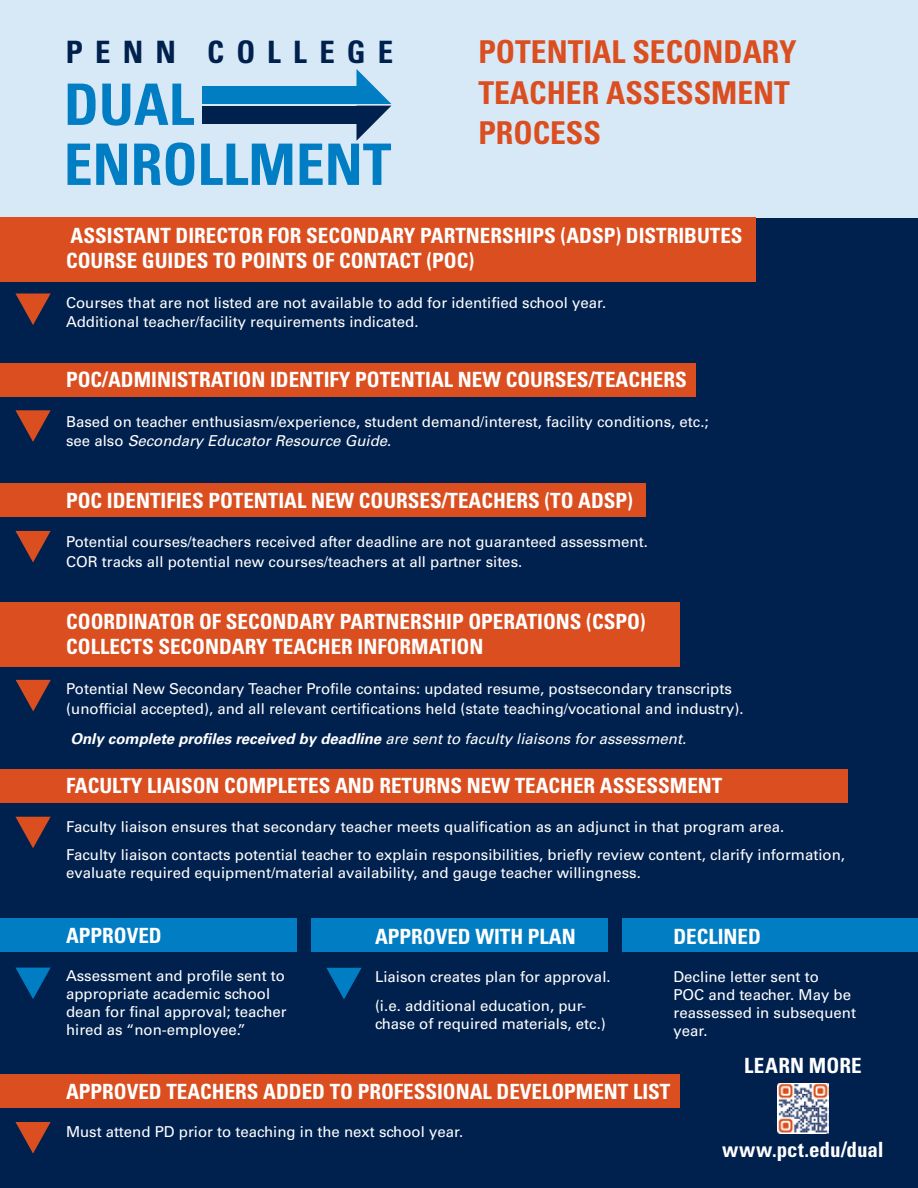
<style>
.page{position:relative;width:918px;height:1188px;background:#fff}
.page>*{position:absolute;margin:0;border:0;box-sizing:border-box;transform-origin:0 0}
.t1{font:700 condensed 57.3px/60px "Univers LT Pro";color:#007dc3}
.t2{font:700 condensed 31.5px/40.5px "Univers LT Pro";color:#da4e1f}
.t3{font:700 condensed 30.9px "Univers LT Pro";letter-spacing:.395em;color:#00214e}
.t4{font:700 condensed 21px/25.2px "Univers LT Pro";color:#fff}
.t5{font:15px/18px "Univers LT Pro 55 Roman";color:#fff}
.t6{font:italic 700 15px "Univers LT Pro 65";color:#fff}
.t7{font:italic 15px "Univers LT Pro 55";color:#fff}
.s1{font-family:"Univers LT Pro 55 Roman";font-style:normal}
.s2{font-family:"Univers LT Pro 55";font-weight:400}
</style>
<div class="page">
<div style="left:0;top:216px;width:918px;height:972px;background:#00214e"></div>
<div style="left:0;top:0;width:918px;height:217px;background:#d7e8f7"></div>
<div style="left:203px;top:86px;width:154px;height:18px;background:#007dc3"></div>
<svg style="left:357px;top:69px;width:34px;height:71px"></svg>
<div style="left:203px;top:106px;width:154px;height:17px;background:#00214e"></div>
<div style="left:0;top:217px;width:756px;height:64px;background:#da4e1f"></div>
<svg style="left:15px;top:293px;width:36px;height:32px"></svg>
<div style="left:0;top:363px;width:696px;height:34px;background:#da4e1f"></div>
<svg style="left:15px;top:410px;width:36px;height:32px"></svg>
<div style="left:0;top:484px;width:646px;height:33px;background:#da4e1f"></div>
<svg style="left:15px;top:531px;width:36px;height:31px"></svg>
<div style="left:0;top:769px;width:848px;height:34px;background:#da4e1f"></div>
<svg style="left:15px;top:817px;width:36px;height:31px"></svg>
<div style="left:0;top:1075px;width:679px;height:33px;background:#da4e1f"></div>
<svg style="left:15px;top:1122px;width:36px;height:32px"></svg>
<div style="left:0;top:603px;width:679px;height:64px;background:#da4e1f"></div>
<svg style="left:16px;top:680px;width:35px;height:31px"></svg>
<div style="left:0;top:918px;width:297px;height:34px;background:#007dc3"></div>
<svg style="left:16px;top:968px;width:35px;height:31px"></svg>
<svg style="left:326px;top:968px;width:36px;height:31px"></svg>
<div style="left:311px;top:918px;width:297px;height:34px;background:#007dc3"></div>
<div style="left:623px;top:918px;width:295px;height:34px;background:#007dc3"></div>
<img style="left:777px;top:1084px;width:51px;height:49px">
<h3 class="t3" style="left:66px;top:33px;width:329px">PENN COLLEGE</h3>
<h1 class="t1" style="left:64px;top:74px;width:329px">DUAL<br>ENROLLMENT</h1>
<h2 class="t2" style="left:478px;top:31px;width:320px">POTENTIAL SECONDARY<br>TEACHER ASSESSMENT<br>PROCESS</h2>
<h3 class="t4" style="left:66px;top:222px;width:678px">ASSISTANT DIRECTOR FOR SECONDARY PARTNERSHIPS (ADSP) DISTRIBUTES<br>COURSE GUIDES TO POINTS OF CONTACT (POC)</h3>
<p class="t5" style="left:66px;top:292px;width:542px;line-height:19.5px">Courses that are not listed are not available to add for identified school year.<br>Additional teacher/facility requirements indicated.</p>
<h3 class="t4" style="left:66px;top:367px;width:622px">POC/ADMINISTRATION IDENTIFY POTENTIAL NEW COURSES/TEACHERS</h3>
<p class="t5" style="left:66px;top:412px;width:644px">Based on teacher enthusiasm/experience, student demand/interest, facility conditions, etc.;</p>
<p class="t7" style="left:66px;top:431px;width:327px"><span class="s1">see also</span> Secondary Educator Resource Guide<span class="s1">.</span></p>
<h3 class="t4" style="left:66px;top:487px;width:569px">POC IDENTIFIES POTENTIAL NEW COURSES/TEACHERS (TO ADSP)</h3>
<p class="t5" style="left:66px;top:532px;width:583px;line-height:19.5px">Potential courses/teachers received after deadline are not guaranteed assessment.<br>COR tracks all potential new courses/teachers at all partner sites.</p>
<h3 class="t4" style="left:66px;top:609px;width:581px">COORDINATOR OF SECONDARY PARTNERSHIP OPERATIONS (CSPO)<br>COLLECTS SECONDARY TEACHER INFORMATION</h3>
<p class="t5" style="left:66px;top:679px;width:679px;line-height:19.5px">Potential New Secondary Teacher Profile contains: updated resume, postsecondary transcripts (unofficial accepted), and all relevant certifications held (state teaching/vocational and industry).</p>
<p class="t6" style="left:70px;top:728px;width:617px">Only complete profiles received by deadline <span class="s2">are sent to faculty liaisons for assessment.</span></p>
<h3 class="t4" style="left:66px;top:773px;width:658px">FACULTY LIAISON COMPLETES AND RETURNS NEW TEACHER ASSESSMENT</h3>
<p class="t5" style="left:66px;top:811px;width:781px;line-height:28.8px">Faculty liaison ensures that secondary teacher meets qualification as an adjunct in that program area.<br>Faculty liaison contacts potential teacher to explain responsibilities, briefly review content, clarify information,</p>
<p class="t5" style="left:66px;top:863px;width:576px">evaluate required equipment/material availability, and gauge teacher willingness.</p>
<h3 class="t4" style="left:66px;top:922px;width:97px">APPROVED</h3>
<p class="t5" style="left:66px;top:966px;width:222px">Assessment and profile sent to appropriate academic school dean for final approval; teacher hired as “non-employee.”</p>
<h3 class="t4" style="left:375px;top:924px;width:202px">APPROVED WITH PLAN</h3>
<p class="t5" style="left:375px;top:962px;width:237px;line-height:28.8px">Liaison creates plan for approval. (i.e. additional education, pur-</p>
<p class="t5" style="left:375px;top:1014px;width:232px">chase of required materials, etc.)</p>
<h3 class="t4" style="left:674px;top:924px;width:89px">DECLINED</h3>
<p class="t5" style="left:674px;top:967px;width:184px">Decline letter sent to<br>POC and teacher. May be reassessed in subsequent year.</p>
<h3 class="t4" style="left:744px;top:1053px;width:119px">LEARN MORE</h3>
<h3 class="t4" style="left:66px;top:1078px;width:606px">APPROVED TEACHERS ADDED TO PROFESSIONAL DEVELOPMENT LIST</h3>
<p class="t5" style="left:66px;top:1122px;width:399px">Must attend PD prior to teaching in the next school year.</p>
<h3 class="t4" style="left:722px;top:1137px;width:163px">www.pct.edu/dual</h3>
</div>
